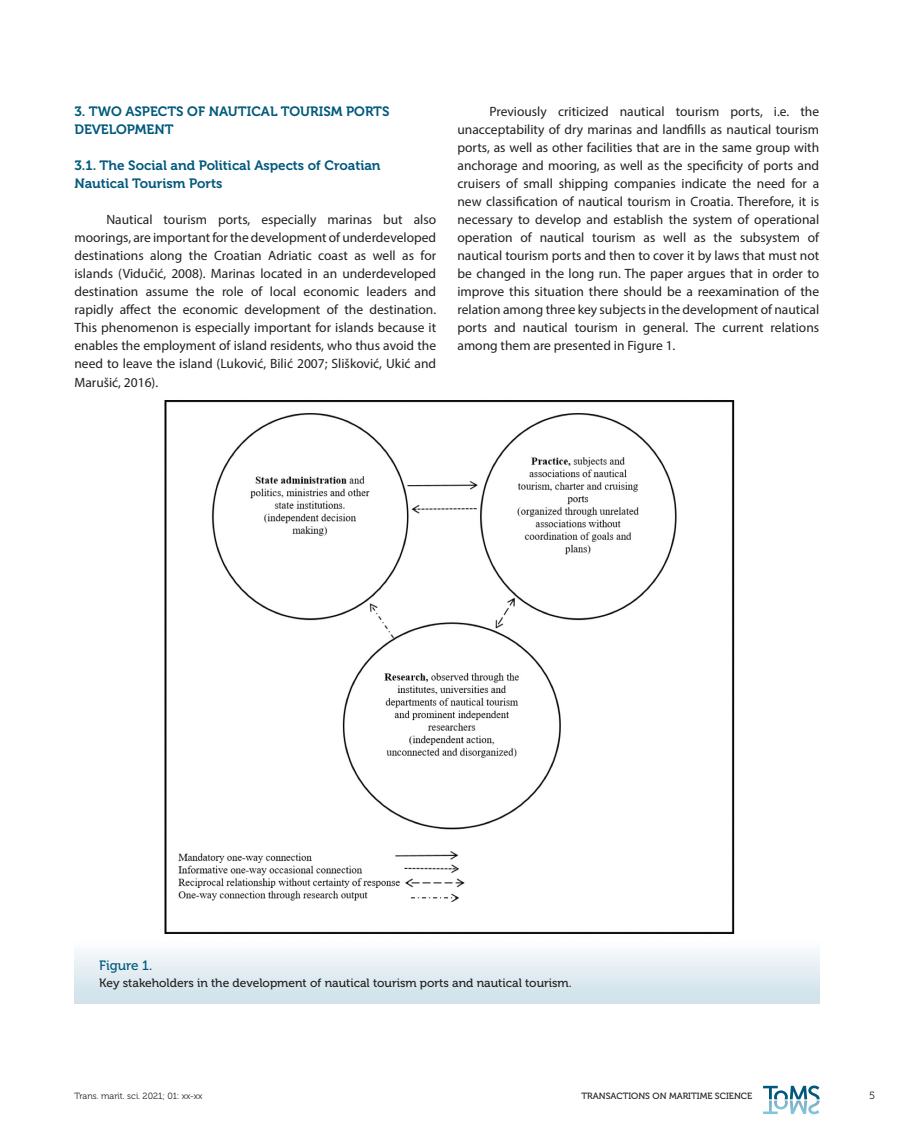
<style>
.page{position:relative;width:915px;height:1127px;background:#fff}
.page>*{position:absolute;margin:0;border:0;box-sizing:border-box;transform-origin:0 0}
.Body_text{font:13.5px/18px "Myriad Pro";color:#231f20;text-align:justify}
.podnaslov{font:13.5px/18px "Museo 700";color:#00597c}
.Figure{font:13.5px "Museo 500";color:#00597c}
.Figure-2{font:12px "Museo 500";color:#231f20}
.t1{font:10.5px "Museo 300";color:#231f20}
.t2{font:9px "Museo 300";color:#231f20}
.t3{font:9px "Museo 500";color:#231f20}
</style>
<div class="page">
<svg style="left:763px;top:1085px;width:56px;height:29px"></svg>
<img style="left:164px;top:400px;width:571px;height:534px">
<div style="left:75px;top:940px;width:744px;height:63px;background:linear-gradient(to bottom,#fdfcfe,#cce1e8)"></div>
<p class="podnaslov" style="left:74px;top:103px;width:316px">3. TWO ASPECTS OF NAUTICAL TOURISM PORTS<br>DEVELOPMENT</p>
<p class="podnaslov" style="left:74px;top:157px;width:307px">3.1. The Social and Political Aspects of Croatian<br>Nautical Tourism Ports</p>
<p class="Body_text" style="left:74px;top:211px;width:363px;text-indent:32px">Nautical tourism ports, especially marinas but also moorings, are important for the development of underdeveloped destinations along the Croatian Adriatic coast as well as for islands (Vidučić, 2008). Marinas located in an underdeveloped destination assume the role of local economic leaders and rapidly affect the economic development of the destination.<br>This phenomenon is especially important for islands because it enables the employment of island residents, who thus avoid the need to leave the island (Luković, Bilić 2007; Slišković, Ukić and Marušić, 2016).</p>
<p class="Body_text" style="left:457px;top:103px;width:363px;text-indent:32px">Previously criticized nautical tourism ports, i.e. the unacceptability of dry marinas and landfills as nautical tourism ports, as well as other facilities that are in the same group with anchorage and mooring, as well as the specificity of ports and cruisers of small shipping companies indicate the need for a new classification of nautical tourism in Croatia. Therefore, it is necessary to develop and establish the system of operational operation of nautical tourism as well as the subsystem of nautical tourism ports and then to cover it by laws that must not be changed in the long run. The paper argues that in order to improve this situation there should be a reexamination of the relation among three key subjects in the development of nautical ports and nautical tourism in general. The current relations among them are presented in Figure 1.</p>
<p class="Figure" style="left:99px;top:958px;width:55px">Figure 1.</p>
<p class="Figure-2" style="left:99px;top:976px;width:474px">Key stakeholders in the development of nautical tourism ports and nautical tourism.</p>
<p class="t2" style="left:74px;top:1091px;width:129px">Trans. marit. sci. 2021; 01: xx-xx</p>
<p class="t3" style="left:581px;top:1091px;width:172px">TRANSACTIONS ON MARITIME SCIENCE</p>
<p class="t1" style="left:868px;top:1090px;width:7px">5</p>
</div>
